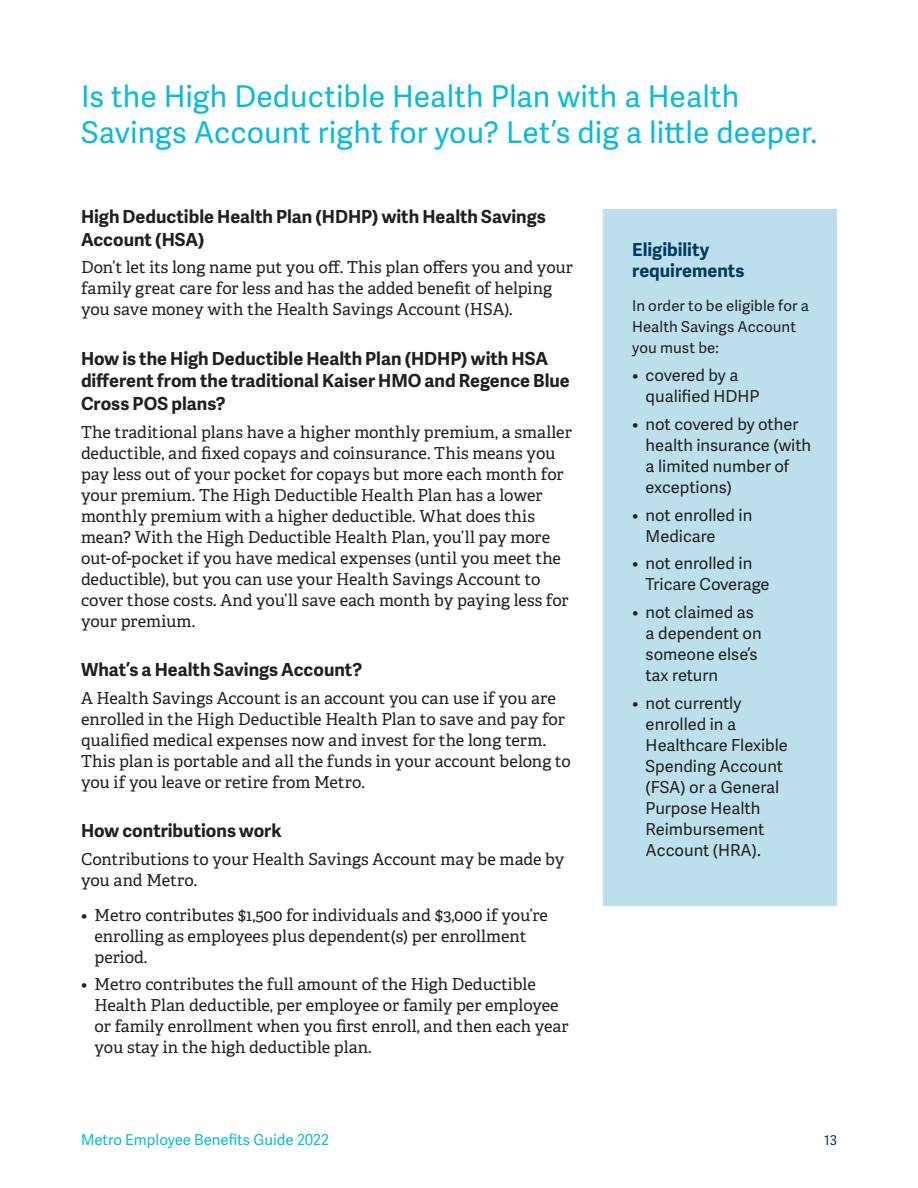
<style>
.page{position:relative;width:918px;height:1188px;background:#fff}
.page>*{position:absolute;margin:0;border:0;box-sizing:border-box;transform-origin:0 0}
.Sub_title{font:30px/36px "Adelle Sans";letter-spacing:.005em;color:#07bbda}
.Subhead-bold_sans{font:700 18px/22.5px "Adelle Sans";color:#231f20}
.callout_box_header{font:700 18px/21px "Adelle Sans";color:#003a5d}
.Body_copy-serif{font:16.5px/21px "Adelle PE";color:#231f20}
.t1{font:16.5px/21px "Adelle Sans";color:#231f20}
.callout_box_body_cop{font:15px/21px "Adelle Sans";letter-spacing:.005em;color:#231f20}
.t2{font:15px "Adelle Sans";color:#07bbda}
.t3{font:13.5px "Adelle Sans";color:#003a5d}
</style>
<div class="page">
<div style="left:603px;top:210px;width:234px;height:696px;background:#bce0eb"></div>
<p class="Sub_title" style="left:81px;top:77px;width:738px">Is the High Deductible Health Plan with a Health<br>Savings Account right for you? Let’s dig a little deeper.</p>
<p class="Subhead-bold_sans" style="left:81px;top:205px;width:466px">High Deductible Health Plan (HDHP) with Health Savings<br>Account (HSA)</p>
<p class="Body_copy-serif" style="left:81px;top:256px;width:494px">Don’t let its long name put you off. This plan offers you and your family great care for less and has the added benefit of helping you save money with the Health Savings Account (HSA).</p>
<p class="Subhead-bold_sans" style="left:81px;top:347px;width:490px">How is the High Deductible Health Plan (HDHP) with HSA different from the traditional Kaiser HMO and Regence Blue<br>Cross POS plans?</p>
<p class="Body_copy-serif" style="left:81px;top:421px;width:492px">The traditional plans have a higher monthly premium, a smaller deductible, and fixed copays and coinsurance. This means you pay less out of your pocket for copays but more each month for your premium. The High Deductible Health Plan has a lower monthly premium with a higher deductible. What does this mean? With the High Deductible Health Plan, you’ll pay more out-of-pocket if you have medical expenses (until you meet the deductible), but you can use your Health Savings Account to cover those costs. And you’ll save each month by paying less for your premium.</p>
<p class="Subhead-bold_sans" style="left:81px;top:658px;width:283px">What’s a Health Savings Account?</p>
<p class="Body_copy-serif" style="left:81px;top:687px;width:491px">A Health Savings Account is an account you can use if you are enrolled in the High Deductible Health Plan to save and pay for qualified medical expenses now and invest for the long term.<br>This plan is portable and all the funds in your account belong to you if you leave or retire from Metro.</p>
<p class="Subhead-bold_sans" style="left:81px;top:819px;width:202px">How contributions work</p>
<p class="Body_copy-serif" style="left:81px;top:848px;width:485px">Contributions to your Health Savings Account may be made by you and Metro.</p>
<p class="Body_copy-serif" style="left:94px;top:904px;width:455px;text-indent:-14px">• Metro contributes $1,500 for individuals and $3,000 if you’re enrolling as employees plus dependent(s) per enrollment period.</p>
<p class="Body_copy-serif" style="left:94px;top:973px;width:476px;text-indent:-14px">• Metro contributes the full amount of the High Deductible Health Plan deductible, per employee or family per employee or family enrollment when you first enroll, and then each year you stay in the high deductible plan.</p>
<p class="callout_box_header" style="left:632px;top:238px;width:114px">Eligibility requirements</p>
<p class="callout_box_body_cop" style="left:632px;top:295px;width:178px">In order to be eligible for a<br>Health Savings Account you must be:</p>
<p class="t1" style="left:646px;top:364px;width:115px;text-indent:-14px">• covered by a qualified HDHP</p>
<p class="t1" style="left:646px;top:413px;width:167px;text-indent:-14px">• not covered by other health insurance (with a limited number of exceptions)</p>
<p class="t1" style="left:646px;top:504px;width:108px;text-indent:-14px">• not enrolled in<br>Medicare</p>
<p class="t1" style="left:646px;top:552px;width:125px;text-indent:-14px">• not enrolled in<br>Tricare Coverage</p>
<p class="t1" style="left:646px;top:601px;width:118px;text-indent:-14px">• not claimed as a dependent on someone else’s tax return</p>
<p class="t1" style="left:646px;top:692px;width:144px;text-indent:-14px">• not currently enrolled in a<br>Healthcare Flexible<br>Spending Account (FSA) or a General<br>Purpose Health<br>Reimbursement<br>Account (HRA).</p>
<p class="t2" style="left:81px;top:1129px;width:249px">Metro Employee Benefits Guide 2022</p>
<p class="t3" style="left:824px;top:1131px;width:14px">13</p>
</div>
